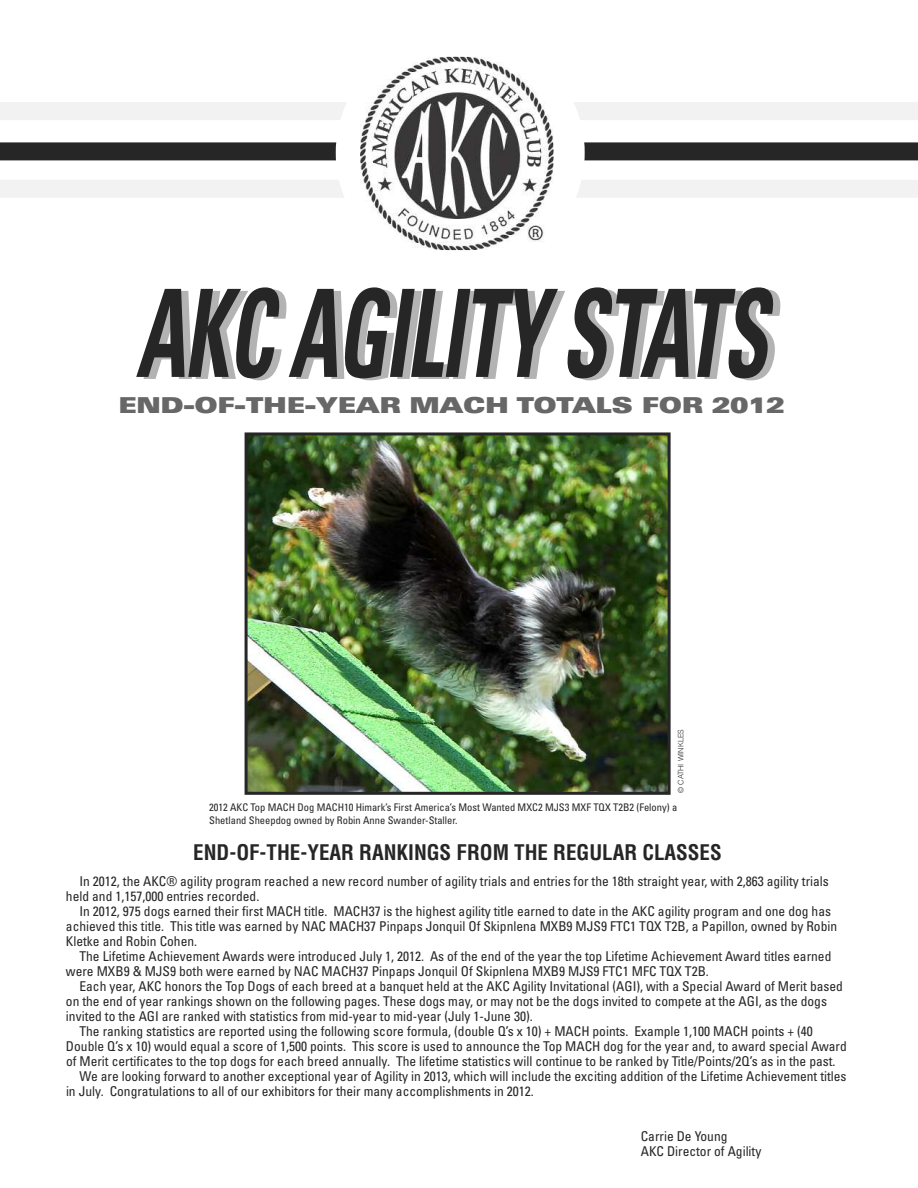
<style>
.page{position:relative;width:918px;height:1188px;background:#fff}
.page>*{position:absolute;margin:0;border:0;box-sizing:border-box;transform-origin:0 0}
.t1{font:italic 700 condensed 121.95px "Univers";letter-spacing:-.015em;color:#272627;scale:.67 1}
.t2{font:900 expanded 21.9px "Univers";letter-spacing:-.015em;color:#686768}
.t3{font:700 condensed 21px "Helvetica";color:#272627}
.t4{font:condensed 13.5px/15px "Univers";color:#272627}
.t5{font:condensed 10.5px/12.6px "Univers";color:#272627}
.t6{font:300 7.5px "Helvetica";color:#272627}
</style>
<div class="page">
<div style="left:0;top:102px;width:918px;height:18px;background:#f2f2f2"></div>
<div style="left:0;top:180px;width:918px;height:18px;background:#f2f2f2"></div>
<div style="left:0;top:142px;width:918px;height:18px;background:#272627"></div>
<div style="left:336px;top:31px;width:249px;height:243px;background:#fff;border-radius:50%"></div>
<img style="left:360px;top:57px;width:194px;height:193px">
<img style="left:249px;top:436px;width:418px;height:355px">
<div style="left:245px;top:432px;width:426px;height:363px;border:3px solid #272627"></div>
<h1 class="t1" style="left:136px;top:289px;width:945px">AKC AGILITY STATS</h1>
<h2 class="t2" style="left:119px;top:397px;width:668px">END-OF-THE-YEAR MACH TOTALS FOR 2012</h2>
<p class="t6" style="left:676px;top:793px;width:66px;rotate:-90deg">© CATHI WINKLES</p>
<p class="t5" style="left:209px;top:802px;width:470px">2012 AKC Top MACH Dog MACH10 Himark’s First America’s Most Wanted MXC2 MJS3 MXF TQX T2B2 (Felony) a<br>Shetland Sheepdog owned by Robin Anne Swander-Staller.</p>
<h3 class="t3" style="left:193px;top:841px;width:530px">END-OF-THE-YEAR RANKINGS FROM THE REGULAR CLASSES</h3>
<p class="t4" style="left:66px;top:875px;width:764px;text-indent:13px">In 2012, the AKC® agility program reached a new record number of agility trials and entries for the 18th straight year, with 2,863 agility trials held and 1,157,000 entries recorded.</p>
<p class="t4" style="left:66px;top:905px;width:773px;text-indent:13px">In 2012, 975 dogs earned their first MACH title. MACH37 is the highest agility title earned to date in the AKC agility program and one dog has achieved this title. This title was earned by NAC MACH37 Pinpaps Jonquil Of Skipnlena MXB9 MJS9 FTC1 TQX T2B, a Papillon, owned by Robin<br>Kletke and Robin Cohen.</p>
<p class="t4" style="left:66px;top:950px;width:767px;text-indent:13px">The Lifetime Achievement Awards were introduced July 1, 2012. As of the end of the year the top Lifetime Achievement Award titles earned were MXB9 &amp; MJS9 both were earned by NAC MACH37 Pinpaps Jonquil Of Skipnlena MXB9 MJS9 FTC1 MFC TQX T2B.</p>
<p class="t4" style="left:79px;top:980px;width:765px">Each year, AKC honors the Top Dogs of each breed at a banquet held at the AKC Agility Invitational (AGI), with a Special Award of Merit based</p>
<p class="t4" style="left:66px;top:995px;width:763px">on the end of year rankings shown on the following pages. These dogs may, or may not be the dogs invited to compete at the AGI, as the dogs</p>
<p class="t4" style="left:66px;top:1010px;width:468px">invited to the AGI are ranked with statistics from mid-year to mid-year (July 1-June 30).</p>
<p class="t4" style="left:79px;top:1025px;width:735px">The ranking statistics are reported using the following score formula, (double Q’s x 10) + MACH points. Example 1,100 MACH points + (40</p>
<p class="t4" style="left:66px;top:1040px;width:782px">Double Q’s x 10) would equal a score of 1,500 points. This score is used to announce the Top MACH dog for the year and, to award special Award</p>
<p class="t4" style="left:66px;top:1055px;width:771px">of Merit certificates to the top dogs for each breed annually. The lifetime statistics will continue to be ranked by Title/Points/2Q’s as in the past.</p>
<p class="t4" style="left:80px;top:1070px;width:769px">We are looking forward to another exceptional year of Agility in 2013, which will include the exciting addition of the Lifetime Achievement titles</p>
<p class="t4" style="left:66px;top:1085px;width:469px">in July. Congratulations to all of our exhibitors for their many accomplishments in 2012.</p>
<p class="t4" style="left:641px;top:1130px;width:122px">Carrie De Young<br>AKC Director of Agility</p>
</div>
